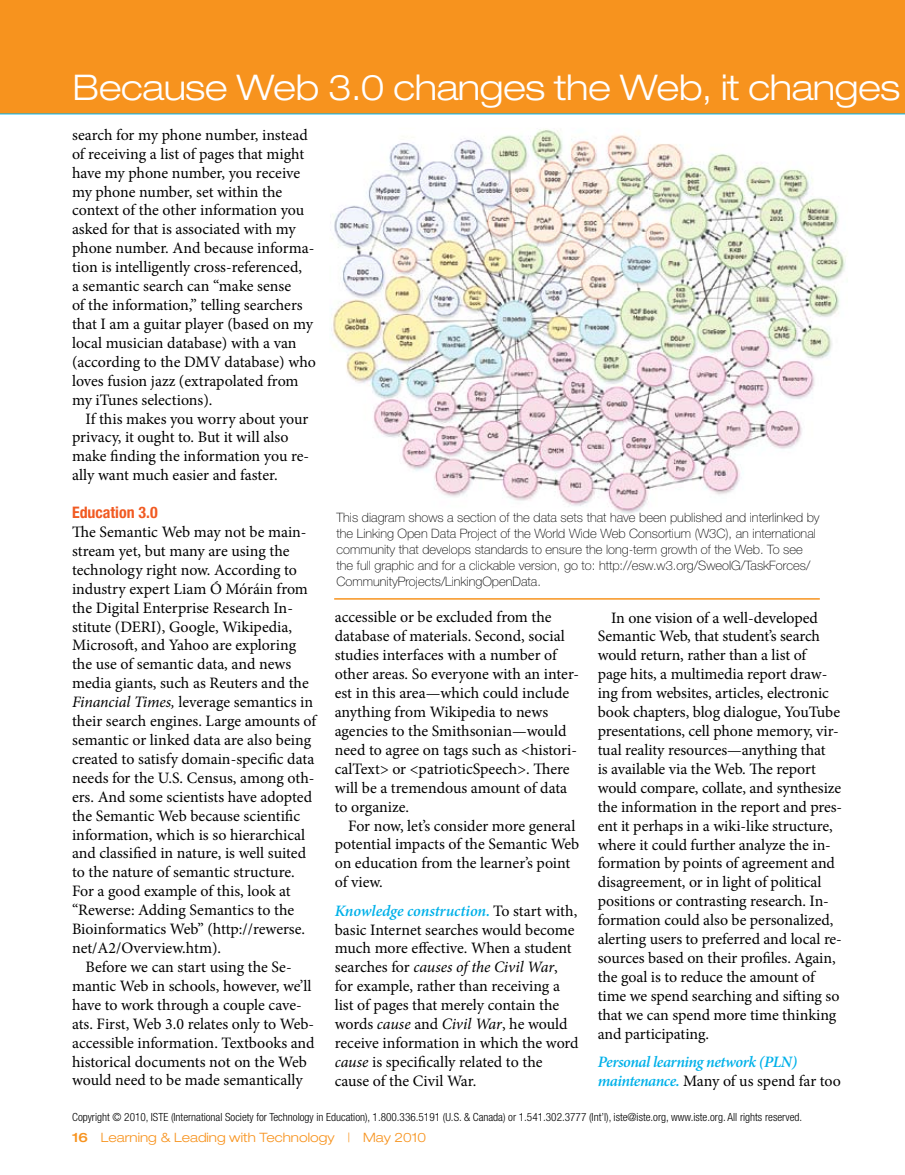
<style>
.page{position:relative;width:905px;height:1175px;background:#fff}
.page>*{position:absolute;margin:0;border:0;box-sizing:border-box;transform-origin:0 0}
.t1{font:300 expanded 35.4px "Helvetica Neue LT Std";letter-spacing:-.01em;color:#fff}
.t2{font:15.9px/18.9px "Minion Pro";letter-spacing:-.005em;color:#000}
.t3{font:italic 600 15.9px/18.9px "Minion Pro";letter-spacing:-.03em;color:#00b1e9}
.t4{font:700 condensed 15.9px "Helvetica Neue LT Std";color:#f15a22}
.t5{font:100 12.9px/15.9px "Helvetica Neue LT Std";color:#000}
.t6{font:300 expanded 12.9px "Helvetica Neue LT Std";color:#f7931e}
.t7{font:300 condensed 11.25px "Helvetica Neue LT Std";color:#000}
.s1{font-style:italic}
.s2{font-weight:600;font-style:italic;color:#00b1e9}
.s3{font-weight:400;font-style:normal;color:#000}
.s4{font-weight:500}
</style>
<div class="page">
<img style="left:332px;top:129px;width:514px;height:385px">
<div style="left:0;top:0;width:904px;height:114px;background:#f7931e"></div>
<hr style="left:334px;top:598px;width:485px;height:1px;background:#f7931e">
<h1 class="t1" style="left:73px;top:67px;width:828px">Because Web 3.0 changes the Web, it changes</h1>
<p class="t2" style="left:72px;top:125px;width:245px">search for my phone number, instead of receiving a list of pages that might have my phone number, you receive my phone number, set within the context of the other information you asked for that is associated with my phone number. And because informa&shy;tion is intelligently cross-referenced,<br>a semantic search can “make sense<br>of the information,” telling searchers that I am a guitar player (based on my local musician database) with a van (according to the DMV database) who loves fusion jazz (extrapolated from my iTunes selections).</p>
<p class="t2" style="left:72px;top:409px;width:239px;text-indent:13px">If this makes you worry about your privacy, it ought to. But it will also make finding the information you re&shy;ally want much easier and faster.</p>
<p class="t4" style="left:72px;top:503px;width:87px">Education 3.0</p>
<p class="t2" style="left:72px;top:522px;width:236px">The Semantic Web may not be main-</p>
<p class="t2" style="left:72px;top:541px;width:219px">stream yet, but many are using the</p>
<p class="t2" style="left:72px;top:560px;width:226px">technology right now. According to</p>
<p class="t2" style="left:72px;top:579px;width:237px">industry expert Liam Ó Móráin from</p>
<p class="t2" style="left:72px;top:598px;width:222px">the Digital Enterprise Research In-</p>
<p class="t2" style="left:72px;top:617px;width:222px">stitute (DERI), Google, Wikipedia,</p>
<p class="t2" style="left:72px;top:636px;width:225px">Microsoft, and Yahoo are exploring</p>
<p class="t2" style="left:72px;top:655px;width:221px">the use of semantic data, and news</p>
<p class="t2" style="left:72px;top:674px;width:238px">media giants, such as Reuters and the</p>
<p class="t2" style="left:72px;top:692px;width:242px"><span class="s1">Financial Times,</span> leverage semantics in</p>
<p class="t2" style="left:72px;top:711px;width:246px">their search engines. Large amounts of</p>
<p class="t2" style="left:72px;top:730px;width:241px">semantic or linked data are also being</p>
<p class="t2" style="left:72px;top:749px;width:244px">created to satisfy domain-specific data</p>
<p class="t2" style="left:72px;top:768px;width:244px">needs for the U.S. Census, among oth-</p>
<p class="t2" style="left:72px;top:787px;width:241px">ers. And some scientists have adopted</p>
<p class="t2" style="left:72px;top:806px;width:230px">the Semantic Web because scientific</p>
<p class="t2" style="left:72px;top:825px;width:235px">information, which is so hierarchical</p>
<p class="t2" style="left:72px;top:844px;width:236px">and classified in nature, is well suited</p>
<p class="t2" style="left:72px;top:863px;width:224px">to the nature of semantic structure.</p>
<p class="t2" style="left:72px;top:881px;width:220px">For a good example of this, look at</p>
<p class="t2" style="left:72px;top:900px;width:224px">“Rewerse: Adding Semantics to the</p>
<p class="t2" style="left:72px;top:919px;width:235px">Bioinformatics Web” (http://rewerse.</p>
<p class="t2" style="left:72px;top:938px;width:151px">net/A2/Overview.htm).</p>
<p class="t2" style="left:85px;top:957px;width:208px">Before we can start using the Se-</p>
<p class="t2" style="left:72px;top:976px;width:241px">mantic Web in schools, however, we’ll</p>
<p class="t2" style="left:72px;top:995px;width:231px">have to work through a couple cave-</p>
<p class="t2" style="left:72px;top:1014px;width:244px">ats. First, Web 3.0 relates only to Web-</p>
<p class="t2" style="left:72px;top:1033px;width:244px">accessible information. Textbooks and</p>
<p class="t2" style="left:72px;top:1052px;width:236px">historical documents not on the Web</p>
<p class="t2" style="left:72px;top:1071px;width:232px">would need to be made semantically</p>
<p class="t5" style="left:336px;top:510px;width:484px">This diagram shows a section of the data sets that have been published and interlinked by the Linking Open Data Project of the World Wide Web Consortium (W3C), an international community that develops standards to ensure the long-term growth of the Web. To see the full graphic and for a clickable version, go to: http://esw.w3.org/SweoIG/TaskForces/ CommunityProjects/LinkingOpenData.</p>
<p class="t2" style="left:335px;top:608px;width:246px">accessible or be excluded from the database of materials. Second, social studies interfaces with a number of other areas. So everyone with an inter&shy;est in this area—which could include anything from Wikipedia to news agencies to the Smithsonian—would need to agree on tags such as &lt;histori&shy;calText&gt; or &lt;patrioticSpeech&gt;. There will be a tremendous amount of data to organize.</p>
<p class="t2" style="left:335px;top:816px;width:246px;text-indent:13px">For now, let’s consider more general potential impacts of the Semantic Web on education from the learner’s point of view.</p>
<p class="t2" style="left:335px;top:901px;width:245px"><span class="s2">Knowledge construction.</span> To start with, basic Internet searches would become much more effective. When a student searches for <span class="s1">causes of the Civil War</span>, for example, rather than receiving a list of pages that merely contain the words <span class="s1">cause</span> and <span class="s1">Civil War</span>, he would receive information in which the word <span class="s1">cause</span> is specifically related to the cause of the Civil War.</p>
<p class="t2" style="left:597px;top:608px;width:246px;text-indent:13px">In one vision of a well-developed Semantic Web, that student’s search would return, rather than a list of<br>page hits, a multimedia report draw&shy;ing from websites, articles, electronic book chapters, blog dialogue, YouTube presentations, cell phone memory, vir&shy;tual reality resources—anything that<br>is available via the Web. The report would compare, collate, and synthesize the information in the report and pres&shy;ent it perhaps in a wiki-like structure, where it could further analyze the in&shy;formation by points of agreement and disagreement, or in light of political positions or contrasting research. In&shy;formation could also be personalized, alerting users to preferred and local re&shy;sources based on their profiles. Again, the goal is to reduce the amount of time we spend searching and sifting so that we can spend more time thinking and participating.</p>
<p class="t3" style="left:597px;top:1052px;width:245px">Personal learning network (PLN) maintenance. <span class="s3">Many of us spend far too</span></p>
<p class="t7" style="left:72px;top:1111px;width:731px">Copyright © 2010, ISTE (International Society for Technology in Education), 1.800.336.5191 (U.S. &amp; Canada) or 1.541.302.3777 (Int’l), iste@iste.org, www.iste.org. All rights reserved.</p>
<p class="t6" style="left:72px;top:1129px;width:355px"><span class="s4">16</span> Learning &amp; Leading with Technology | May 2010</p>
</div>
